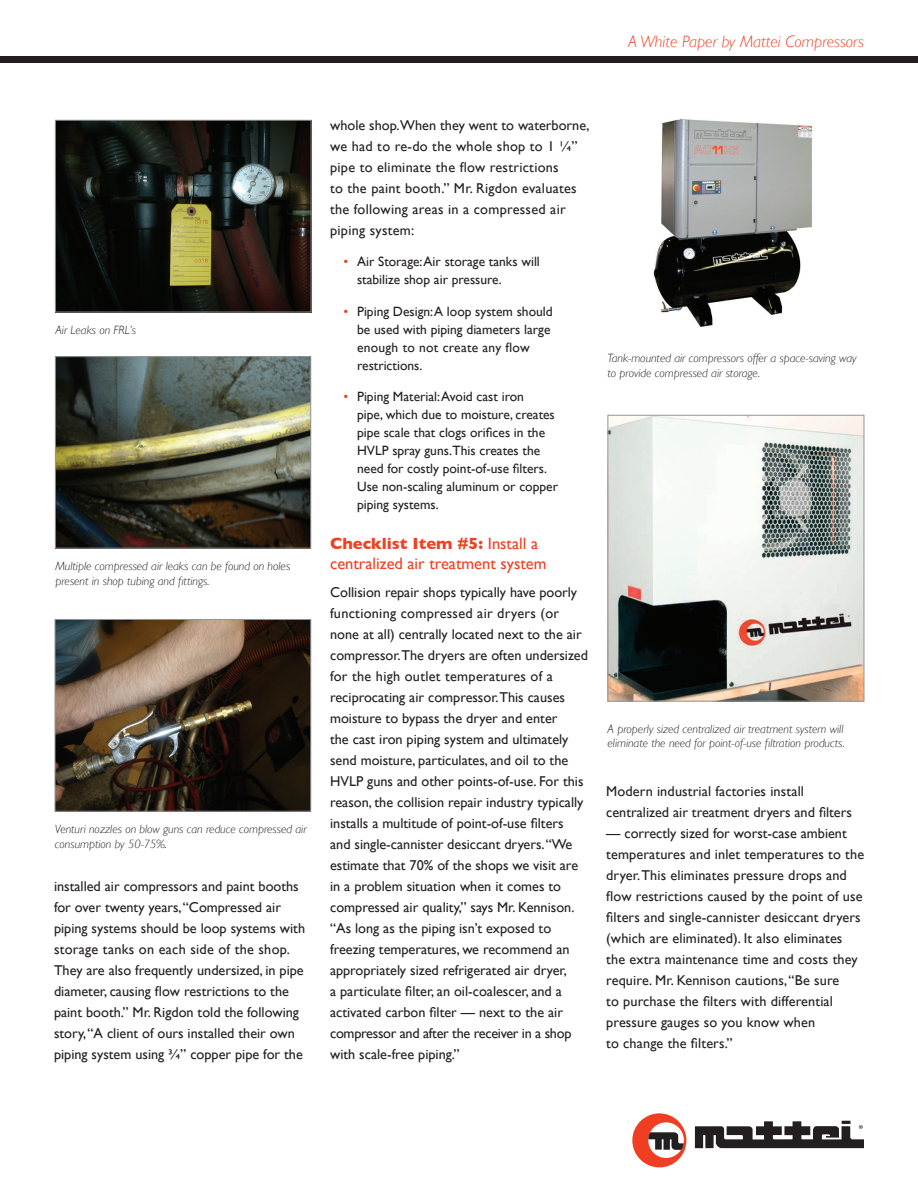
<style>
.page{position:relative;width:918px;height:1188px;background:#fff}
.page>*{position:absolute;margin:0;border:0;box-sizing:border-box;transform-origin:0 0}
.WP-subhead{font:16.5px/19.8px "Gill Sans";color:#ef4022}
.WP-subhead-2{font:italic 300 16.5px "Gill Sans";color:#ef4022}
.WP-body{font:14.25px/21px "Gill Sans";color:#231f20}
.WP-body-2{font:14.25px/21px "Gill Sans";letter-spacing:.02em;color:#231f20}
.WP-bullets{font:13.5px/18px "Gill Sans";color:#231f20}
.WP-captions{font:italic 300 12px/14.4px "Gill Sans";color:#231f20}
.s1{color:#ef4022}
.s2{font-weight:700}
</style>
<div class="page">
<svg style="left:632px;top:1113px;width:54px;height:54px"></svg>
<svg style="left:695px;top:1121px;width:169px;height:27px"></svg>
<img style="left:57px;top:122px;width:252px;height:188px">
<div style="left:55px;top:120px;width:256px;height:192px;border:1px solid #939598"></div>
<img style="left:57px;top:358px;width:252px;height:189px">
<div style="left:55px;top:356px;width:256px;height:193px;border:1px solid #939598"></div>
<img style="left:57px;top:621px;width:252px;height:189px">
<div style="left:55px;top:619px;width:256px;height:193px;border:1px solid #939598"></div>
<div style="left:0;top:57px;width:918px;height:6px;background:#231f20"></div>
<img style="left:653px;top:118px;width:160px;height:209px">
<img style="left:610px;top:417px;width:252px;height:283px">
<div style="left:608px;top:415px;width:256px;height:287px;border:1px solid #939598"></div>
<p class="WP-subhead-2" style="left:628px;top:33px;width:237px">A White Paper by Mattei Compressors</p>
<p class="WP-captions" style="left:55px;top:323px;width:82px">Air Leaks on FRL’s</p>
<p class="WP-captions" style="left:55px;top:559px;width:236px">Multiple compressed air leaks can be found on holes present in shop tubing and fittings.</p>
<p class="WP-captions" style="left:55px;top:822px;width:253px">Venturi nozzles on blow guns can reduce compressed air consumption by 50-75%.</p>
<p class="WP-body" style="left:54px;top:875px;width:253px">installed air compressors and paint booths for over twenty years, “Compressed air piping systems should be loop systems with storage tanks on each side of the shop.<br>They are also frequently undersized, in pipe diameter, causing flow restrictions to the paint booth.” Mr. Rigdon told the following story, “A client of ours installed their own piping system using ¾” copper pipe for the</p>
<p class="WP-body-2" style="left:330px;top:114px;width:261px">whole shop.When they went to waterborne, we had to re-do the whole shop to 1 ¼” pipe to eliminate the flow restrictions<br>to the paint booth.” Mr. Rigdon evaluates the following areas in a compressed air piping system:</p>
<p class="WP-bullets" style="left:357px;top:253px;width:184px;text-indent:-14px"><span class="s1">•</span> Air Storage: Air storage tanks will stabilize shop air pressure.</p>
<p class="WP-bullets" style="left:357px;top:302px;width:197px;text-indent:-14px"><span class="s1">•</span> Piping Design: A loop system should be used with piping diameters large enough to not create any flow restrictions.</p>
<p class="WP-bullets" style="left:357px;top:388px;width:202px;text-indent:-14px"><span class="s1">•</span> Piping Material: Avoid cast iron<br>pipe, which due to moisture, creates pipe scale that clogs orifices in the HVLP spray guns.This creates the need for costly point-of-use filters.<br>Use non-scaling aluminum or copper piping systems.</p>
<p class="WP-subhead" style="left:330px;top:534px;width:218px"><span class="s2">Checklist Item #5:</span> Install a centralized air treatment system</p>
<p class="WP-body" style="left:330px;top:581px;width:259px">Collision repair shops typically have poorly functioning compressed air dryers (or none at all) centrally located next to the air compressor.The dryers are often undersized for the high outlet temperatures of a reciprocating air compressor.This causes moisture to bypass the dryer and enter<br>the cast iron piping system and ultimately send moisture, particulates, and oil to the HVLP guns and other points-of-use. For this reason, the collision repair industry typically installs a multitude of point-of-use filters<br>and single-cannister desiccant dryers. “We estimate that 70% of the shops we visit are in a problem situation when it comes to compressed air quality,” says Mr. Kennison. “As long as the piping isn’t exposed to freezing temperatures, we recommend an appropriately sized refrigerated air dryer,<br>a particulate filter, an oil-coalescer, and a activated carbon filter — next to the air compressor and after the receiver in a shop with scale-free piping.”</p>
<p class="WP-captions" style="left:608px;top:351px;width:251px">Tank-mounted air compressors offer a space-saving way to provide compressed air storage.</p>
<p class="WP-captions" style="left:608px;top:722px;width:239px">A properly sized centralized air treatment system will eliminate the need for point-of-use filtration products.</p>
<p class="WP-body" style="left:606px;top:781px;width:247px">Modern industrial factories install centralized air treatment dryers and filters</p>
<p class="WP-body" style="left:606px;top:823px;width:259px">— correctly sized for worst-case ambient temperatures and inlet temperatures to the dryer. This eliminates pressure drops and flow restrictions caused by the point of use filters and single-cannister desiccant dryers (which are eliminated). It also eliminates the extra maintenance time and costs they require. Mr. Kennison cautions, “Be sure<br>to purchase the filters with differential pressure gauges so you know when<br>to change the filters.”</p>
</div>
